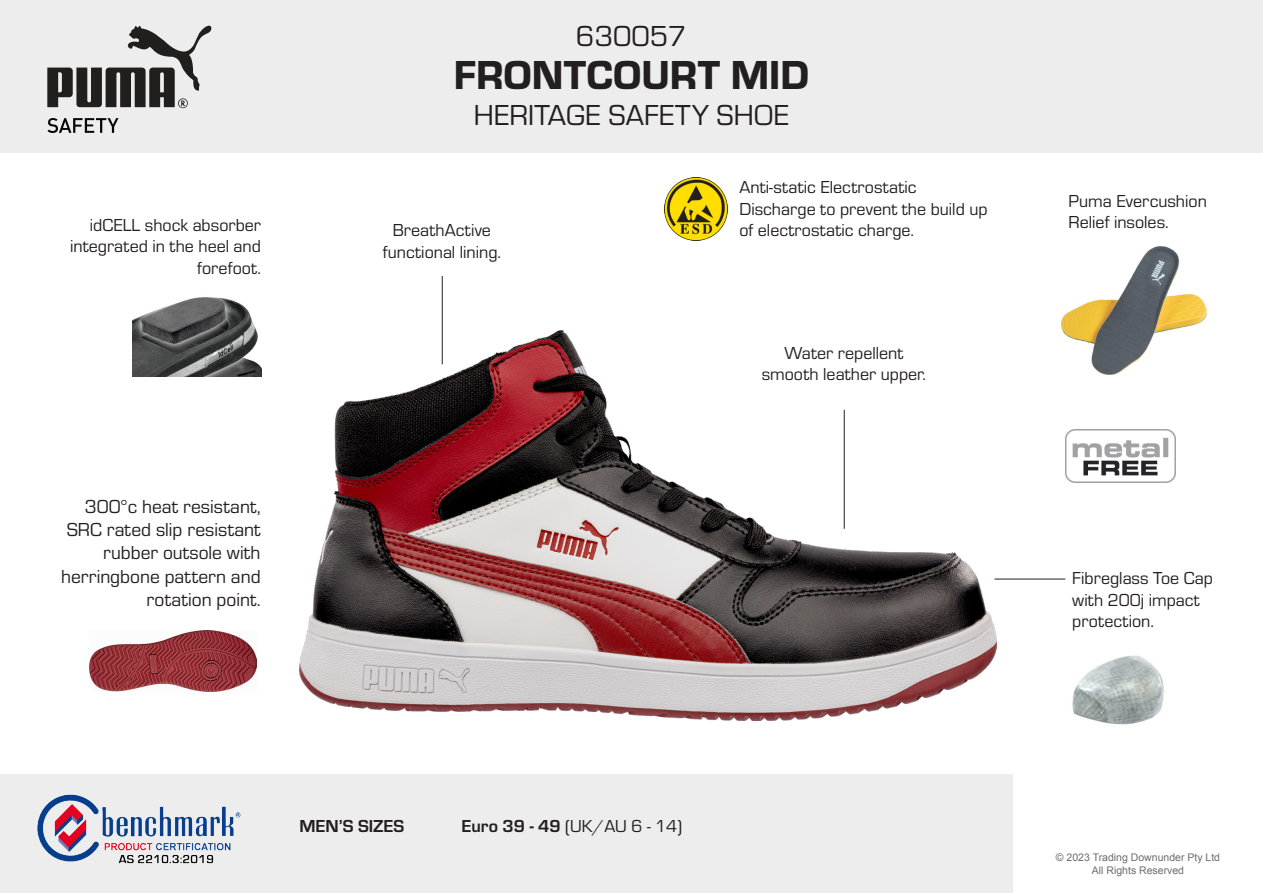
<style>
.page{position:relative;width:1263px;height:893px;background:#fff}
.page>*{position:absolute;margin:0;border:0;box-sizing:border-box;transform-origin:0 0}
.t1{font:42px "Eurostile Hea";color:#231f20}
.t2{font:30px "Eurostile";color:#231f20}
.t3{font:19.5px/23.4px "Eurostile";color:#231f20;text-align:right}
.t4{font:18px/21.6px "Eurostile";color:#231f20}
.t5{font:700 18px "Eurostile";color:#231f20}
.t6{font:10.5px/12.6px "Arial";color:#6c6d70;text-align:center}
.s1{font-weight:700}
</style>
<div class="page">
<div style="left:0;top:0;width:1263px;height:153px;background:#ededed"></div>
<div style="left:0;top:774px;width:1013px;height:119px;background:#ededed"></div>
<img style="left:37px;top:794px;width:204px;height:70px">
<svg style="left:48px;top:118px;width:71px;height:15px"></svg>
<svg style="left:47px;top:25px;width:165px;height:83px"></svg>
<img style="left:300px;top:330px;width:696px;height:390px">
<img style="left:90px;top:630px;width:167px;height:61px">
<hr style="left:844px;top:410px;width:1px;height:119px;background:#231f20">
<hr style="left:442px;top:276px;width:1px;height:88px;background:#231f20">
<hr style="left:994px;top:579px;width:71px;height:1px;background:#231f20">
<img style="left:1072px;top:655px;width:92px;height:70px">
<img style="left:1065px;top:429px;width:110px;height:53px">
<img style="left:1062px;top:247px;width:145px;height:127px">
<img style="left:133px;top:297px;width:128px;height:79px">
<img style="left:664px;top:178px;width:63px;height:63px">
<p class="t4" style="left:90px;top:213px;width:173px">idCELL shock absorber</p>
<p class="t4" style="left:70px;top:235px;width:192px;text-align:right">integrated in the heel and forefoot.</p>
<p class="t3" style="left:61px;top:494px;width:201px">300°c heat resistant,<br>SRC rated slip resistant rubber outsole with herringbone pattern and rotation point.</p>
<p class="t2" style="left:576px;top:16px;width:112px">630057</p>
<p class="t1" style="left:454px;top:46px;width:357px">FRONTCOURT MID</p>
<p class="t2" style="left:474px;top:96px;width:317px">HERITAGE SAFETY SHOE</p>
<p class="t4" style="left:393px;top:218px;width:100px">BreathActive</p>
<p class="t4" style="left:383px;top:240px;width:120px">functional lining.</p>
<p class="t4" style="left:739px;top:176px;width:250px">Anti-static Electrostatic<br>Discharge to prevent the build up of electrostatic charge.</p>
<p class="t4" style="left:762px;top:341px;width:166px;text-align:center">Water repellent smooth leather upper.</p>
<p class="t4" style="left:1069px;top:189px;width:140px">Puma Evercushion<br>Relief insoles.</p>
<p class="t4" style="left:1072px;top:567px;width:142px">Fibreglass Toe Cap with 200j impact protection.</p>
<p class="t5" style="left:299px;top:813px;width:106px">MEN’S SIZES</p>
<p class="t4" style="left:461px;top:814px;width:222px"><span class="s1">Euro 39 - 49</span> (UK/AU 6 - 14)</p>
<p class="t6" style="left:1056px;top:851px;width:166px">© 2023 Trading Downunder Pty Ltd<br>All Rights Reserved</p>
</div>
